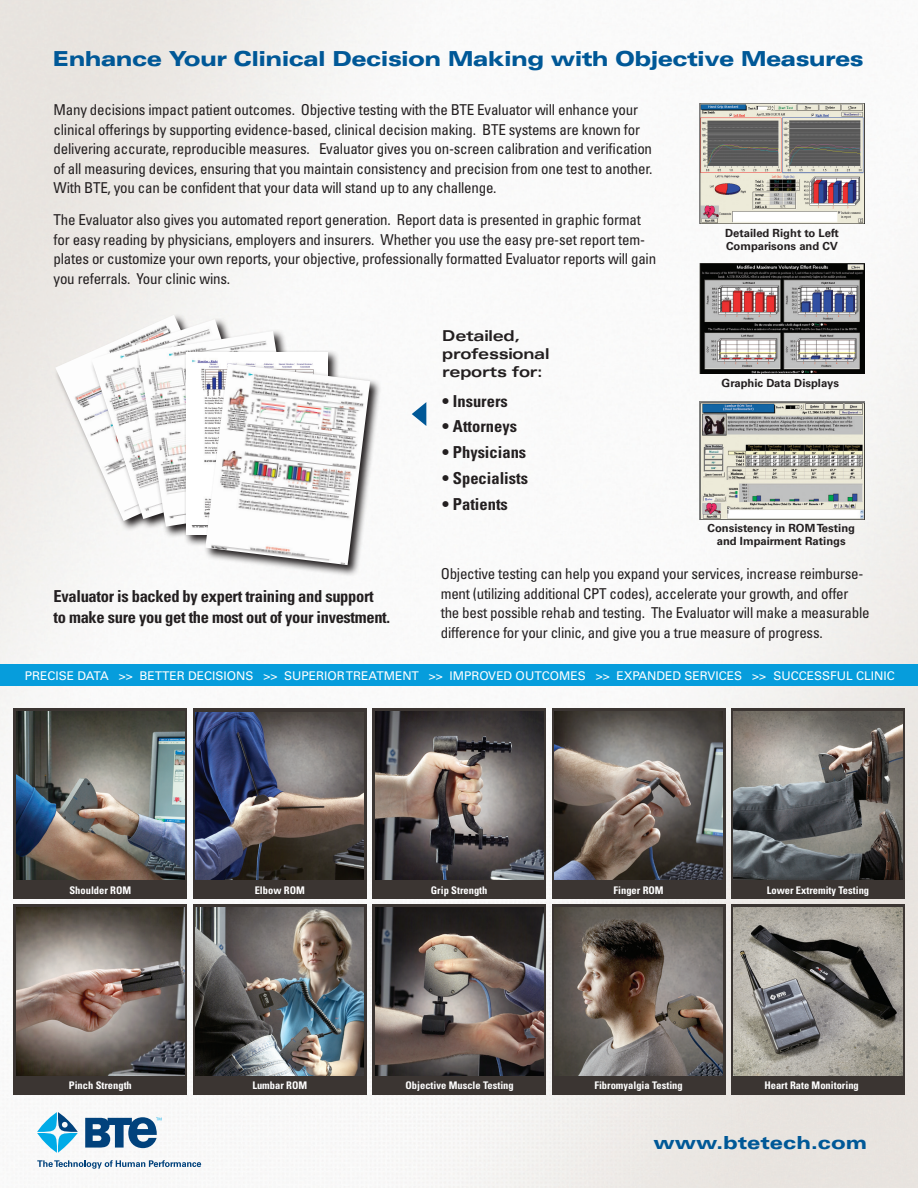
<style>
.page{position:relative;width:918px;height:1188px;background:#fff}
.page>*{position:absolute;margin:0;border:0;box-sizing:border-box;transform-origin:0 0}
.t1{font:900 expanded 20.7px "Univers LT Std";letter-spacing:-.03em;color:#005897}
.t2{font:900 expanded 18px "Univers LT Std";color:#005897}
.t3{font:700 condensed 16.5px/21px "Univers LT Std";letter-spacing:-.02em;color:#231f20}
.t4{font:700 condensed 16.5px "Univers LT Std";color:#231f20}
.t5{font:condensed 15px/19.5px "Univers LT Std";letter-spacing:-.015em;color:#231f20}
.t6{font:700 expanded 15px/18px "Univers LT Std";letter-spacing:-.02em;color:#231f20}
.t7{font:12px "Univers LT Std";color:#fff}
.t8{font:700 11.25px/13.5px "Univers LT Std";color:#231f20}
.t9{font:700 condensed 10.5px "Univers LT Std";color:#fff}
</style>
<div class="page">
<img style="left:0;top:0;width:918px;height:1188px">
<svg style="left:37px;top:1112px;width:41px;height:41px"></svg>
<svg style="left:85px;top:1117px;width:77px;height:31px"></svg>
<svg style="left:37px;top:1160px;width:164px;height:9px"></svg>
<div style="left:14px;top:904px;width:173px;height:190px;background:#3b3532"></div>
<img style="left:16px;top:907px;width:168px;height:168px">
<div style="left:372px;top:904px;width:174px;height:190px;background:#3b3532"></div>
<img style="left:375px;top:907px;width:168px;height:168px">
<div style="left:14px;top:709px;width:173px;height:190px;background:#3b3532"></div>
<img style="left:16px;top:712px;width:168px;height:168px">
<div style="left:552px;top:904px;width:174px;height:190px;background:#3b3532"></div>
<img style="left:555px;top:907px;width:168px;height:168px">
<div style="left:193px;top:709px;width:174px;height:190px;background:#3b3532"></div>
<img style="left:196px;top:712px;width:168px;height:168px">
<div style="left:372px;top:709px;width:174px;height:190px;background:#3b3532"></div>
<img style="left:375px;top:712px;width:168px;height:168px">
<div style="left:552px;top:709px;width:174px;height:190px;background:#3b3532"></div>
<img style="left:555px;top:712px;width:168px;height:168px">
<div style="left:731px;top:709px;width:174px;height:190px;background:#3b3532"></div>
<img style="left:734px;top:712px;width:168px;height:168px">
<div style="left:193px;top:904px;width:174px;height:190px;background:#3b3532"></div>
<img style="left:196px;top:907px;width:168px;height:168px">
<div style="left:54px;top:313px;width:200px;height:219px;background:#f3f2ef"></div>
<img style="left:55px;top:315px;width:128px;height:137px">
<svg style="left:90px;top:318px;width:188px;height:211px"></svg>
<img style="left:91px;top:319px;width:176px;height:200px">
<svg style="left:137px;top:329px;width:175px;height:209px"></svg>
<img style="left:138px;top:331px;width:163px;height:196px">
<svg style="left:184px;top:350px;width:156px;height:197px"></svg>
<div style="left:186px;top:352px;width:141px;height:183px;background:#fff"></div>
<svg style="left:203px;top:362px;width:179px;height:215px"></svg>
<img style="left:205px;top:364px;width:165px;height:201px">
<img style="left:700px;top:104px;width:165px;height:120px">
<img style="left:700px;top:264px;width:165px;height:110px">
<img style="left:700px;top:402px;width:165px;height:118px">
<div style="left:0;top:664px;width:918px;height:22px;background:#069ddc"></div>
<svg style="left:412px;top:402px;width:14px;height:24px"></svg>
<div style="left:731px;top:904px;width:174px;height:190px;background:#3b3532"></div>
<img style="left:734px;top:908px;width:168px;height:168px">
<p class="t1" style="left:52px;top:46px;width:813px">Enhance Your Clinical Decision Making with Objective Measures</p>
<p class="t5" style="left:54px;top:100px;width:600px">Many decisions impact patient outcomes. Objective testing with the BTE Evaluator will enhance your clinical offerings by supporting evidence-based, clinical decision making. BTE systems are known for delivering accurate, reproducible measures. Evaluator gives you on-screen calibration and verification of all measuring devices, ensuring that you maintain consistency and precision from one test to another.<br>With BTE, you can be confident that your data will stand up to any challenge.</p>
<p class="t5" style="left:54px;top:210px;width:604px">The Evaluator also gives you automated report generation. Report data is presented in graphic format for easy reading by physicians, employers and insurers. Whether you use the easy pre-set report tem&shy;plates or customize your own reports, your objective, professionally formatted Evaluator reports will gain you referrals. Your clinic wins.</p>
<p class="t8" style="left:725px;top:226px;width:115px">Detailed Right to Left<br>Comparisons and CV</p>
<p class="t3" style="left:54px;top:586px;width:338px">Evaluator is backed by expert training and support to make sure you get the most out of your investment.</p>
<p class="t6" style="left:442px;top:326px;width:109px">Detailed, professional reports for:</p>
<p class="t4" style="left:442px;top:391px;width:67px">• Insurers</p>
<p class="t4" style="left:442px;top:416px;width:76px">• Attorneys</p>
<p class="t4" style="left:442px;top:442px;width:85px">• Physicians</p>
<p class="t4" style="left:442px;top:468px;width:87px">• Specialists</p>
<p class="t4" style="left:442px;top:494px;width:67px">• Patients</p>
<p class="t8" style="left:722px;top:377px;width:119px">Graphic Data Displays</p>
<p class="t8" style="left:708px;top:521px;width:149px;text-align:center">Consistency in ROM Testing and Impairment Ratings</p>
<p class="t5" style="left:441px;top:564px;width:430px">Objective testing can help you expand your services, increase reimburse&shy;ment (utilizing additional CPT codes), accelerate your growth, and offer the best possible rehab and testing. The Evaluator will make a measurable difference for your clinic, and give you a true measure of progress.</p>
<p class="t7" style="left:25px;top:669px;width:872px">PRECISE DATA &gt;&gt; BETTER DECISIONS &gt;&gt; SUPERIOR TREATMENT &gt;&gt; IMPROVED OUTCOMES &gt;&gt; EXPANDED SERVICES &gt;&gt; SUCCESSFUL CLINIC</p>
<p class="t9" style="left:69px;top:883px;width:63px">Shoulder ROM</p>
<p class="t9" style="left:255px;top:883px;width:52px">Elbow ROM</p>
<p class="t9" style="left:614px;top:883px;width:52px">Finger ROM</p>
<p class="t9" style="left:767px;top:883px;width:104px">Lower Extremity Testing</p>
<p class="t9" style="left:431px;top:883px;width:58px">Grip Strength</p>
<p class="t9" style="left:69px;top:1079px;width:65px">Pinch Strength</p>
<p class="t9" style="left:406px;top:1079px;width:110px">Objective Muscle Testing</p>
<p class="t9" style="left:252px;top:1079px;width:56px">Lumbar ROM</p>
<p class="t9" style="left:594px;top:1079px;width:90px">Fibromyalgia Testing</p>
<p class="t9" style="left:764px;top:1079px;width:96px">Heart Rate Monitoring</p>
<p class="t2" style="left:653px;top:1132px;width:215px">www.btetech.com</p>
</div>
